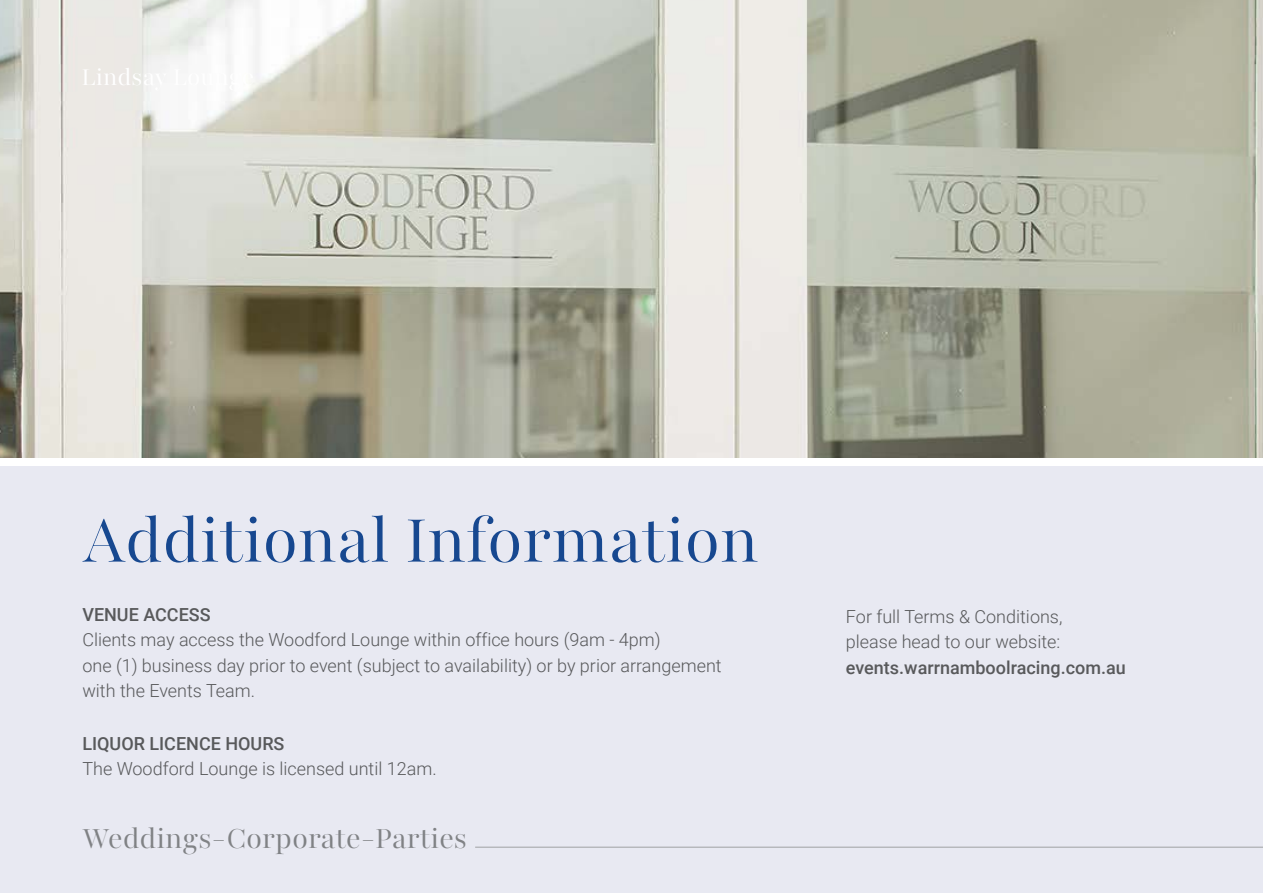
<style>
.page{position:relative;width:1263px;height:893px;background:#fff}
.page>*{position:absolute;margin:0;border:0;box-sizing:border-box;transform-origin:0 0}
.t1{font:300 73.8px "Playfair 144 pt";letter-spacing:-.005em;color:#174890}
.t2{font:300 33px "Playfair 144 pt";letter-spacing:-.005em;color:#808285}
.t3{font:300 18px/25.5px "Roboto";color:#58595b}
.t4{font:500 18px "Roboto";color:#58595b}
</style>
<div class="page">
<div style="left:0;top:466px;width:1263px;height:427px;background:#e8e9f2"></div>
<img style="left:0;top:0;width:1263px;height:457px">
<hr style="left:475px;top:847px;width:788px;height:1px;background:#a7a9ac">
<h1 class="t1" style="left:82px;top:498px;width:678px">Additional Information</h1>
<p class="t4" style="left:82px;top:602px;width:130px">VENUE ACCESS</p>
<p class="t3" style="left:82px;top:627px;width:641px">Clients may access the Woodford Lounge within office hours (9am - 4pm)<br>one (1) business day prior to event (subject to availability) or by prior arrangement with the Events Team.</p>
<p class="t4" style="left:82px;top:731px;width:204px">LIQUOR LICENCE HOURS</p>
<p class="t3" style="left:82px;top:756px;width:356px">The Woodford Lounge is licensed until 12am.</p>
<h2 class="t2" style="left:82px;top:819px;width:386px">Weddings-Corporate-Parties</h2>
<p class="t3" style="left:846px;top:603px;width:218px">For full Terms &amp; Conditions, please head to our website:</p>
<p class="t4" style="left:846px;top:655px;width:281px">events.warrnamboolracing.com.au</p>
</div>
